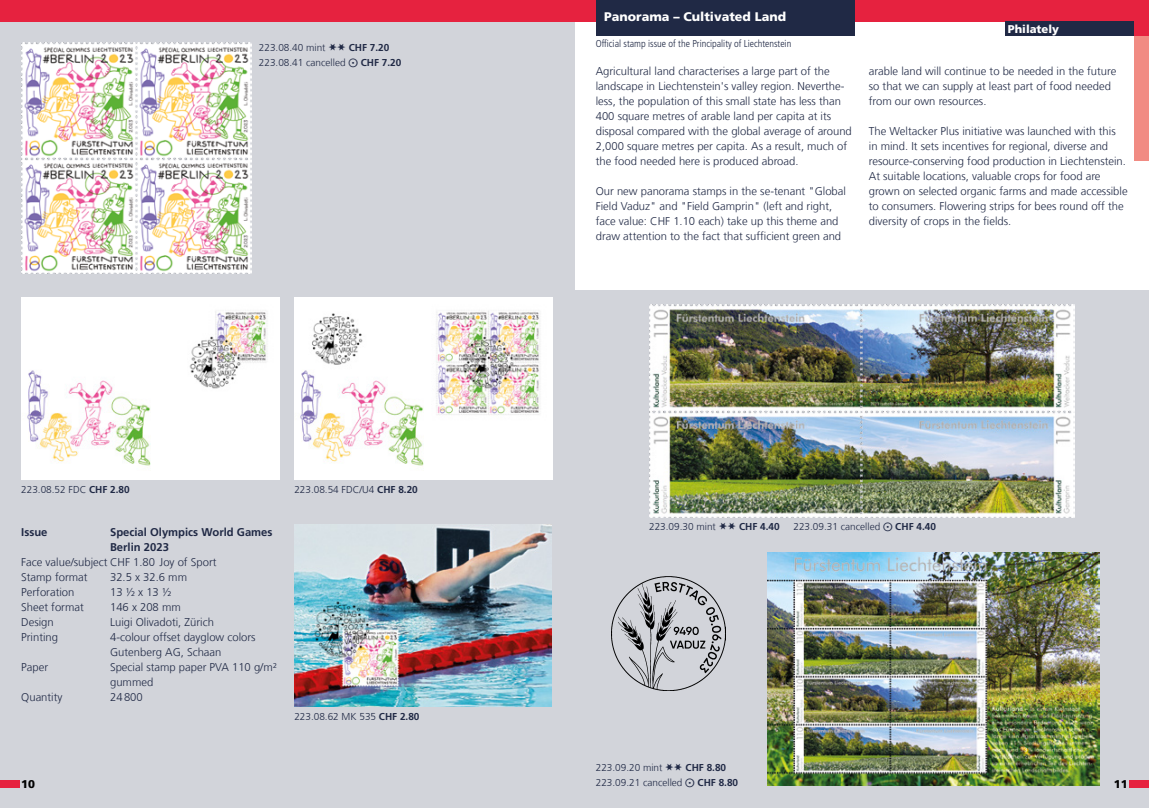
<style>
.page{position:relative;width:1149px;height:808px;background:#fff}
.page>*{position:absolute;margin:0;border:0;box-sizing:border-box;transform-origin:0 0}
.Titel{font:900 12.5px "Frutiger LT";color:#fff}
.Grundtext{font:300 11.25px/15px "Frutiger";color:#202945}
.t1{font:700 11.25px "Frutiger";color:#202945}
.Inhalt_Titelseite{font:900 11.25px "Frutiger LT";color:#fff}
.Inhalt_Titelseite-2{font:900 11.25px "Frutiger LT";color:#000}
.Grundtext-2{font:300 10px "Frutiger";color:#202945}
.t2{font:300 condensed 10px "Frutiger LT";color:#202945}
.s1{font-family:"Michel";font-weight:400}
.s2{font-weight:700}
</style>
<div class="page">
<div style="left:0;top:0;width:574px;height:808px;background:#d2d4da"></div>
<img style="left:21px;top:298px;width:258px;height:181px">
<img style="left:294px;top:298px;width:258px;height:181px">
<img style="left:294px;top:524px;width:257px;height:183px">
<div style="left:574px;top:291px;width:574px;height:517px;background:#d2d4da"></div>
<div style="left:574px;top:0;width:574px;height:21px;background:#e6223f"></div>
<div style="left:1005px;top:21px;width:129px;height:14px;background:#202945"></div>
<div style="left:1134px;top:34px;width:14px;height:127px;background:#f18b83"></div>
<div style="left:1134px;top:21px;width:14px;height:14px;background:#e6223f"></div>
<div style="left:1129px;top:780px;width:19px;height:8px;background:#e6223f"></div>
<div style="left:0;top:0;width:574px;height:21px;background:#e6223f"></div>
<div style="left:0;top:780px;width:19px;height:8px;background:#e6223f"></div>
<div style="left:595px;top:0;width:259px;height:35px;background:#202945"></div>
<img style="left:21px;top:43px;width:231px;height:231px">
<img style="left:767px;top:553px;width:331px;height:232px">
<img style="left:649px;top:305px;width:424px;height:213px">
<img style="left:611px;top:577px;width:114px;height:113px">
<p class="Grundtext-2" style="left:259px;top:42px;width:132px">223.08.40 mint <span class="s1">;</span> <span class="s2">CHF 7.20</span></p>
<p class="Grundtext-2" style="left:259px;top:57px;width:144px">223.08.41 cancelled <span class="s1">H</span> <span class="s2">CHF 7.20</span></p>
<p class="Grundtext-2" style="left:21px;top:484px;width:110px">223.08.52 FDC <span class="s2">CHF 2.80</span></p>
<p class="Grundtext-2" style="left:294px;top:484px;width:125px">223.08.54 FDC/U4 <span class="s2">CHF 8.20</span></p>
<p class="t1" style="left:21px;top:526px;width:28px">Issue</p>
<p class="t1" style="left:110px;top:526px;width:164px">Special Olympics World Games</p>
<p class="t1" style="left:110px;top:541px;width:60px">Berlin 2023</p>
<p class="Grundtext" style="left:21px;top:555px;width:197px">Face value/subject CHF 1.80 Joy of Sport</p>
<p class="Grundtext" style="left:21px;top:570px;width:68px">Stamp format</p>
<p class="Grundtext" style="left:110px;top:570px;width:78px">32.5 x 32.6 mm</p>
<p class="Grundtext" style="left:21px;top:585px;width:55px">Perforation</p>
<p class="Grundtext" style="left:110px;top:585px;width:63px">13 ½ x 13 ½</p>
<p class="Grundtext" style="left:21px;top:600px;width:64px">Sheet format</p>
<p class="Grundtext" style="left:110px;top:600px;width:72px">146 x 208 mm</p>
<p class="Grundtext" style="left:21px;top:615px;width:34px">Design</p>
<p class="Grundtext" style="left:110px;top:615px;width:105px">Luigi Olivadoti, Zürich</p>
<p class="Grundtext" style="left:21px;top:630px;width:38px">Printing</p>
<p class="Grundtext" style="left:110px;top:630px;width:147px">4-colour offset dayglow colors</p>
<p class="Grundtext" style="left:110px;top:645px;width:113px">Gutenberg AG, Schaan</p>
<p class="Grundtext" style="left:21px;top:660px;width:28px">Paper</p>
<p class="Grundtext" style="left:110px;top:660px;width:168px">Special stamp paper PVA 110 g/m²</p>
<p class="Grundtext" style="left:110px;top:675px;width:45px">gummed</p>
<p class="Grundtext" style="left:21px;top:690px;width:43px">Quantity</p>
<p class="Grundtext" style="left:110px;top:690px;width:34px">24800</p>
<p class="Grundtext-2" style="left:294px;top:710px;width:127px">223.08.62 MK 535 <span class="s2">CHF 2.80</span></p>
<p class="Inhalt_Titelseite-2" style="left:21px;top:778px;width:15px">10</p>
<p class="Titel" style="left:604px;top:9px;width:183px">Panorama – Cultivated Land</p>
<p class="t2" style="left:595px;top:38px;width:197px">Official stamp issue of the Principality of Liechtenstein</p>
<p class="Grundtext" style="left:595px;top:64px;width:257px">Agricultural land characterises a large part of the landscape in Liechtenstein's valley region. Neverthe&shy;less, the population of this small state has less than 400 square metres of arable land per capita at its disposal compared with the global average of around 2,000 square metres per capita. As a result, much of the food needed here is produced abroad.</p>
<p class="Grundtext" style="left:595px;top:184px;width:252px">Our new panorama stamps in the se-tenant "Global Field Vaduz" and "Field Gamprin" (left and right, face value: CHF 1.10 each) take up this theme and draw attention to the fact that sufficient green and</p>
<p class="Inhalt_Titelseite" style="left:1007px;top:22px;width:53px">Philately</p>
<p class="Grundtext" style="left:868px;top:64px;width:249px">arable land will continue to be needed in the future so that we can supply at least part of food needed from our own resources.</p>
<p class="Grundtext" style="left:868px;top:124px;width:260px">The Weltacker Plus initiative was launched with this<br>in mind. It sets incentives for regional, diverse and resource-conserving food production in Liechtenstein.<br>At suitable locations, valuable crops for food are grown on selected organic farms and made accessible to consumers. Flowering strips for bees round off the diversity of crops in the fields.</p>
<p class="Grundtext-2" style="left:649px;top:520px;width:132px">223.09.30 mint <span class="s1">;</span> <span class="s2">CHF 4.40</span></p>
<p class="Grundtext-2" style="left:793px;top:520px;width:144px">223.09.31 cancelled <span class="s1">H</span> <span class="s2">CHF 4.40</span></p>
<p class="Grundtext-2" style="left:595px;top:761px;width:132px">223.09.20 mint <span class="s1">;</span> <span class="s2">CHF 8.80</span></p>
<p class="Grundtext-2" style="left:595px;top:776px;width:144px">223.09.21 cancelled <span class="s1">H</span> <span class="s2">CHF 8.80</span></p>
<p class="Inhalt_Titelseite-2" style="left:1113px;top:778px;width:15px">11</p>
</div>
